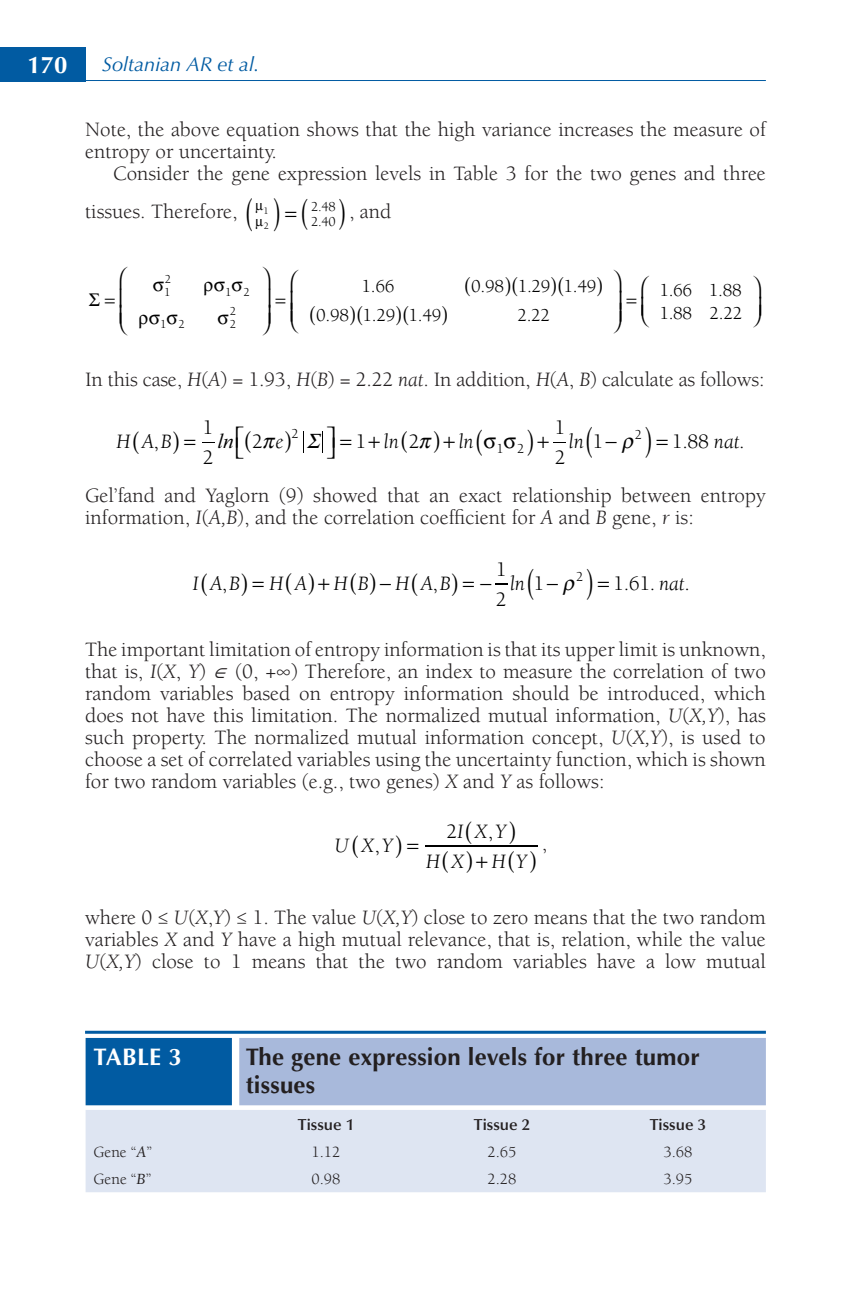
<style>
.page{position:relative;width:851px;height:1304px;background:#fff}
.page>*{position:absolute;margin:0;border:0;box-sizing:border-box;transform-origin:0 0}
.t1{font:700 24px/28px "Optima LT Std";letter-spacing:.01em;color:#231f20}
.t2{font:700 24px "Optima LT Std";letter-spacing:.005em;color:#fff}
.t3{font:21px/22px "Berkeley Std";color:#231f20}
.t4{font:italic 21px "Berkeley Std";letter-spacing:.345em;color:#000}
.t5{font:21px/29.6px "Berkeley Std";color:#000}
.t6{font:italic 21px "Times New Roman";color:#000}
.t7{font:italic 20px "Optima LT Std";color:#015ba2}
.t8{font:18.6px/23.8px "Berkeley Std";letter-spacing:-.02em;color:#000}
.t9{font:16px "Berkeley Std";color:#231f20}
.t10{font:600 16px "Optima LT Std";color:#231f20}
.t11{font:14px "Berkeley Std";color:#000}
.t12{font:12.4px "Berkeley Std";color:#000}
.t13{font:10px "Berkeley Std";color:#000}
.s1{font-style:italic}
.s2{font-style:normal}
</style>
<div class="page">
<div style="left:0;top:47px;width:85px;height:34px;background:#015ba2"></div>
<hr style="left:0;top:80px;width:765px;height:1px;background:#015ba2">
<svg style="left:202px;top:442px;width:12px;height:1px"></svg>
<hr style="left:424px;top:846px;width:113px;height:1px;background:#000">
<div style="left:86px;top:1110px;width:679px;height:82px;background:#dee5f2"></div>
<div style="left:86px;top:1038px;width:146px;height:67px;background:#015ba2"></div>
<div style="left:239px;top:1038px;width:526px;height:67px;background:#a8b9db"></div>
<hr style="left:85px;top:1031px;width:680px;height:3px;background:#015ba2">
<svg style="left:303px;top:431px;width:20px;height:22px"></svg>
<svg style="left:553px;top:442px;width:13px;height:1px"></svg>
<svg style="left:495px;top:584px;width:12px;height:1px"></svg>
<p class="t2" style="left:27px;top:51px;width:42px">170</p>
<p class="t7" style="left:102px;top:53px;width:159px">Soltanian AR et al.</p>
<p class="t3" style="left:85px;top:119px;width:682px">Note, the above equation shows that the high variance increases the measure of entropy or uncertainty.</p>
<p class="t3" style="left:85px;top:155px;width:682px;line-height:38px;text-indent:28px">Consider the gene expression levels in Table 3 for the two genes and three tissues. Therefore,</p>
<p class="t11" style="left:311px;top:199px;width:26px">2.48</p>
<p class="t13" style="left:263px;top:205px;width:7px">1</p>
<p class="t3" style="left:349px;top:201px;width:44px">, and</p>
<p class="t11" style="left:311px;top:214px;width:26px">2.40</p>
<p class="t13" style="left:264px;top:221px;width:7px">2</p>
<p class="t12" style="left:165px;top:272px;width:8px">2</p>
<p class="t12" style="left:164px;top:286px;width:8px">1</p>
<p class="t12" style="left:225px;top:286px;width:26px">1 2</p>
<p class="t12" style="left:230px;top:305px;width:8px">2</p>
<p class="t12" style="left:160px;top:318px;width:26px">1 2</p>
<p class="t12" style="left:230px;top:318px;width:8px">2</p>
<p class="t8" style="left:361px;top:274px;width:34px">1.66</p>
<p class="t8" style="left:471px;top:274px;width:127px">0.98 1.29 1.49</p>
<p class="t8" style="left:316px;top:304px;width:127px">0.98 1.29 1.49</p>
<p class="t8" style="left:517px;top:304px;width:34px">2.22</p>
<p class="t8" style="left:659px;top:278px;width:84px">1.66 1.88<br>1.88 2.22</p>
<p class="t3" style="left:85px;top:369px;width:680px">In this case, <span class="s1">H</span>(<span class="s1">A</span>) = 1.93, <span class="s1">H</span>(<span class="s1">B</span>) = 2.22 <span class="s1">nat</span>. In addition, <span class="s1">H</span>(<span class="s1">A</span>, <span class="s1">B</span>) calculate as follows:</p>
<p class="t5" style="left:202px;top:413px;width:13px">1<br>2</p>
<p class="t5" style="left:554px;top:413px;width:13px">1<br>2</p>
<p class="t11" style="left:291px;top:426px;width:9px">2</p>
<p class="t11" style="left:635px;top:427px;width:9px">2</p>
<p class="t4" style="left:116px;top:430px;width:57px">HAB</p>
<p class="t4" style="left:275px;top:430px;width:10px">e</p>
<p class="t4" style="left:384px;top:430px;width:16px">ln</p>
<p class="t4" style="left:458px;top:430px;width:16px">ln</p>
<p class="t3" style="left:85px;top:485px;width:682px">Gel’fand and Yaglorn (9) showed that an exact relationship between entropy information, <span class="s1">I</span>(<span class="s1">A,B</span>), and the correlation coefficient for <span class="s1">A</span> and <span class="s1">B</span> gene, <span class="s1">r</span> is:</p>
<p class="t6" style="left:217px;top:427px;width:18px">ln</p>
<p class="t4" style="left:568px;top:430px;width:50px">ln <span class="s2">1</span>−</p>
<p class="t5" style="left:671px;top:427px;width:74px">1.88 <span class="s1">nat</span>.</p>
<p class="t5" style="left:252px;top:427px;width:12px">2</p>
<p class="t5" style="left:355px;top:427px;width:12px">1</p>
<p class="t5" style="left:408px;top:427px;width:12px">2</p>
<p class="t11" style="left:496px;top:441px;width:30px">1 2</p>
<p class="t5" style="left:153px;top:427px;width:7px">,</p>
<p class="t4" style="left:192px;top:572px;width:49px">IAB</p>
<p class="t4" style="left:269px;top:572px;width:40px">H A</p>
<p class="t4" style="left:333px;top:572px;width:118px">HB HAB</p>
<p class="t5" style="left:222px;top:569px;width:7px">,</p>
<p class="t5" style="left:432px;top:569px;width:7px">,</p>
<p class="t5" style="left:495px;top:555px;width:13px">1<br>2</p>
<p class="t4" style="left:510px;top:572px;width:50px">ln <span class="s2">1</span>−</p>
<p class="t11" style="left:576px;top:569px;width:9px">2</p>
<p class="t5" style="left:613px;top:569px;width:78px">1.61. <span class="s1">nat</span>.</p>
<p class="t3" style="left:85px;top:639px;width:682px;text-align:justify">The important limitation of entropy information is that its upper limit is unknown, that is, <span class="s1">I</span>(<span class="s1">X</span>, <span class="s1">Y</span>) ◻ (0, +∞) Therefore, an index to measure the correlation of two random variables based on entropy information should be introduced, which does not have this limitation. The normalized mutual information, <span class="s1">U</span>(<span class="s1">X,Y</span>), has such property. The normalized mutual information concept, <span class="s1">U</span>(<span class="s1">X,Y</span>), is used to choose a set of correlated variables using the uncertainty function, which is shown for two random variables (e.g., two genes) <span class="s1">X</span> and <span class="s1">Y</span> as follows:</p>
<p class="t4" style="left:334px;top:834px;width:60px">UXY</p>
<p class="t5" style="left:374px;top:831px;width:7px">,</p>
<p class="t4" style="left:446px;top:820px;width:61px"><span class="s2">2</span>I XY</p>
<p class="t5" style="left:487px;top:817px;width:7px">,</p>
<p class="t4" style="left:425px;top:850px;width:40px">H X</p>
<p class="t4" style="left:491px;top:850px;width:37px">H Y</p>
<p class="t3" style="left:541px;top:833px;width:7px">,</p>
<p class="t3" style="left:85px;top:907px;width:682px;text-align:justify">where 0 ≤ <span class="s1">U</span>(<span class="s1">X</span>,<span class="s1">Y</span>) ≤ 1. The value <span class="s1">U</span>(<span class="s1">X,Y</span>) close to zero means that the two random variables <span class="s1">X</span> and <span class="s1">Y</span> have a high mutual relevance, that is, relation, while the value <span class="s1">U</span>(<span class="s1">X,Y</span>) close to 1 means that the two random variables have a low mutual</p>
<p class="t2" style="left:94px;top:1043px;width:90px">TABLE 3</p>
<p class="t1" style="left:246px;top:1043px;width:455px">The gene expression levels for three tumor tissues</p>
<p class="t10" style="left:298px;top:1115px;width:58px">Tissue 1</p>
<p class="t10" style="left:473px;top:1115px;width:58px">Tissue 2</p>
<p class="t10" style="left:649px;top:1115px;width:58px">Tissue 3</p>
<p class="t9" style="left:94px;top:1143px;width:60px">Gene “<span class="s1">A</span>”</p>
<p class="t9" style="left:311px;top:1143px;width:31px">1.12</p>
<p class="t9" style="left:487px;top:1143px;width:31px">2.65</p>
<p class="t9" style="left:663px;top:1143px;width:31px">3.68</p>
<p class="t9" style="left:94px;top:1171px;width:59px">Gene “<span class="s1">B</span>”</p>
<p class="t9" style="left:311px;top:1171px;width:31px">0.98</p>
<p class="t9" style="left:487px;top:1171px;width:31px">2.28</p>
<p class="t9" style="left:663px;top:1171px;width:31px">3.95</p>
</div>
